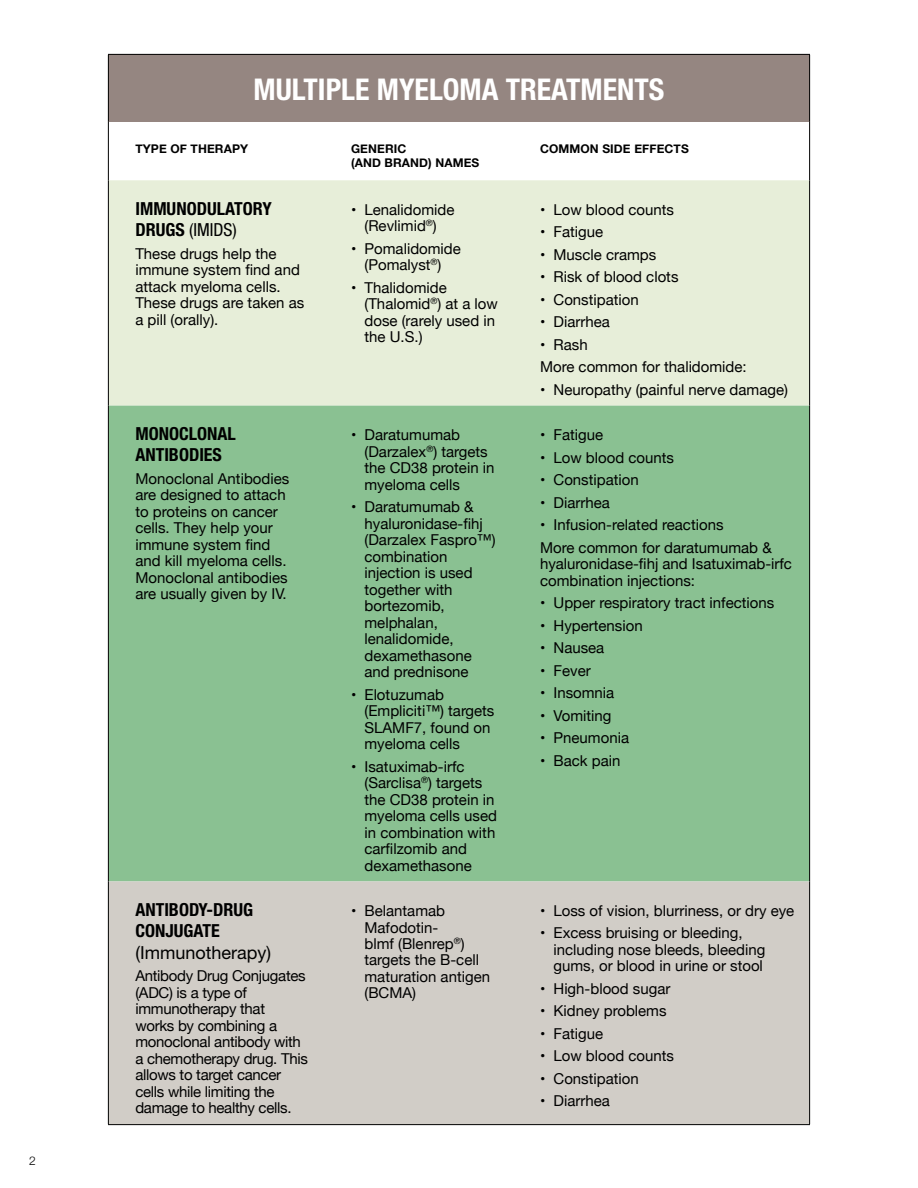
<style>
.page{position:relative;width:918px;height:1188px;background:#fff}
.page>*{position:absolute;margin:0;border:0;box-sizing:border-box;transform-origin:0 0}
.t1{font:700 condensed 30px "Helvetica Neue";color:#fff}
.t2{font:700 condensed 18px/21.6px "Helvetica Neue";color:#000}
.t3{font:18px "Helvetica Neue";color:#000}
.t4{font:15px/16.5px "Helvetica Neue";color:#000}
.t5{font:15px/16.5px "Helvetica Neue";letter-spacing:-.02em;color:#000}
.t6{font:700 12px/14.4px "Helvetica Neue";letter-spacing:.01em;color:#000}
.t7{font:300 12px "Helvetica Neue";color:#000}
.s1{font-weight:400}
</style>
<div class="page">
<div style="left:108px;top:54px;width:702px;height:68px;background:#958681"></div>
<div style="left:109px;top:180px;width:700px;height:226px;background:#e7eed9"></div>
<div style="left:109px;top:406px;width:700px;height:475px;background:#8ac192"></div>
<div style="left:109px;top:881px;width:700px;height:243px;background:#d1cdc7"></div>
<hr style="left:108px;top:54px;width:216px;height:1px;background:#000">
<hr style="left:108px;top:55px;width:1px;height:67px;background:#000">
<hr style="left:324px;top:54px;width:189px;height:1px;background:#000">
<hr style="left:513px;top:54px;width:297px;height:1px;background:#000">
<hr style="left:809px;top:55px;width:1px;height:67px;background:#000">
<hr style="left:108px;top:121px;width:1px;height:59px;background:#000">
<hr style="left:809px;top:121px;width:1px;height:59px;background:#000">
<hr style="left:108px;top:180px;width:1px;height:226px;background:#000">
<hr style="left:809px;top:180px;width:1px;height:226px;background:#000">
<hr style="left:108px;top:406px;width:1px;height:475px;background:#000">
<hr style="left:809px;top:406px;width:1px;height:475px;background:#000">
<hr style="left:108px;top:881px;width:1px;height:243px;background:#000">
<hr style="left:809px;top:881px;width:1px;height:243px;background:#000">
<hr style="left:108px;top:1124px;width:216px;height:1px;background:#000">
<hr style="left:324px;top:1124px;width:189px;height:1px;background:#000">
<hr style="left:513px;top:1124px;width:297px;height:1px;background:#000">
<p class="t7" style="left:29px;top:1151px;width:8px">2</p>
<h1 class="t1" style="left:254px;top:71px;width:412px">MULTIPLE MYELOMA TREATMENTS</h1>
<p class="t6" style="left:135px;top:142px;width:114px">TYPE OF THERAPY</p>
<p class="t6" style="left:351px;top:142px;width:130px">GENERIC<br>(AND BRAND) NAMES</p>
<p class="t6" style="left:540px;top:142px;width:150px">COMMON SIDE EFFECTS</p>
<p class="t2" style="left:135px;top:197px;width:138px">IMMUNODULATORY<br>DRUGS <span class="s1">(IMIDS)</span></p>
<p class="t4" style="left:135px;top:246px;width:170px">These drugs help the immune system find and attack myeloma cells.<br>These drugs are taken as a pill (orally).</p>
<p class="t4" style="left:540px;top:202px;width:136px">• Low blood counts</p>
<p class="t4" style="left:540px;top:225px;width:65px">• Fatigue</p>
<p class="t4" style="left:540px;top:247px;width:118px">• Muscle cramps</p>
<p class="t4" style="left:540px;top:270px;width:140px">• Risk of blood clots</p>
<p class="t4" style="left:540px;top:292px;width:100px">• Constipation</p>
<p class="t4" style="left:540px;top:315px;width:71px">• Diarrhea</p>
<p class="t4" style="left:540px;top:334px;width:208px;line-height:22.5px">• Rash<br>More common for thalidomide:</p>
<p class="t4" style="left:540px;top:382px;width:249px">• Neuropathy (painful nerve damage)</p>
<p class="t4" style="left:351px;top:202px;width:105px;text-align:center">• Lenalidomide (Revlimid<sup>®</sup>)</p>
<p class="t4" style="left:351px;top:241px;width:111px;text-align:center">• Pomalidomide (Pomalyst<sup>®</sup>)</p>
<p class="t4" style="left:365px;top:280px;width:135px;text-indent:-13px">• Thalidomide (Thalomid<sup>®</sup>) at a low dose (rarely used in the U.S.)</p>
<p class="t2" style="left:135px;top:422px;width:102px">MONOCLONAL<br>ANTIBODIES</p>
<p class="t4" style="left:135px;top:471px;width:155px">Monoclonal Antibodies are designed to attach to proteins on cancer cells. They help your immune system find and kill myeloma cells.<br>Monoclonal antibodies are usually given by IV.</p>
<p class="t2" style="left:135px;top:898px;width:119px">ANTIBODY-DRUG<br>CONJUGATE</p>
<p class="t3" style="left:135px;top:942px;width:137px">(Immunotherapy)</p>
<p class="t5" style="left:135px;top:969px;width:174px">Antibody Drug Conjugates (ADC) is a type of immunotherapy that<br>works by combining a monoclonal antibody with a chemotherapy drug. This allows to target cancer cells while limiting the damage to healthy cells.</p>
<p class="t4" style="left:365px;top:427px;width:132px;text-indent:-14px">• Daratumumab (Darzalex<sup>®</sup>) targets the CD38 protein in myeloma cells</p>
<p class="t4" style="left:365px;top:499px;width:133px;text-indent:-14px">• Daratumumab &amp; hyaluronidase-fihj (Darzalex Faspro™) combination injection is used together with bortezomib, melphalan, lenalidomide, dexamethasone and prednisone</p>
<p class="t4" style="left:365px;top:687px;width:131px;text-indent:-14px">• Elotuzumab (Empliciti™) targets<br>SLAMF7, found on myeloma cells</p>
<p class="t4" style="left:365px;top:759px;width:134px;text-indent:-14px">• Isatuximab-irfc (Sarclisa<sup>®</sup>) targets the CD38 protein in myeloma cells used in combination with carfilzomib and dexamethasone</p>
<p class="t4" style="left:540px;top:427px;width:65px">• Fatigue</p>
<p class="t4" style="left:540px;top:450px;width:136px">• Low blood counts</p>
<p class="t4" style="left:540px;top:472px;width:100px">• Constipation</p>
<p class="t4" style="left:540px;top:495px;width:71px">• Diarrhea</p>
<p class="t4" style="left:540px;top:514px;width:233px;line-height:22.5px">• Infusion-related reactions<br>More common for daratumumab &amp;</p>
<p class="t4" style="left:540px;top:556px;width:253px">hyaluronidase-fihj and Isatuximab-irfc combination injections:</p>
<p class="t4" style="left:540px;top:595px;width:236px">• Upper respiratory tract infections</p>
<p class="t4" style="left:540px;top:618px;width:104px">• Hypertension</p>
<p class="t4" style="left:540px;top:640px;width:66px">• Nausea</p>
<p class="t4" style="left:540px;top:663px;width:52px">• Fever</p>
<p class="t4" style="left:540px;top:685px;width:76px">• Insomnia</p>
<p class="t4" style="left:540px;top:708px;width:73px">• Vomiting</p>
<p class="t4" style="left:540px;top:730px;width:91px">• Pneumonia</p>
<p class="t4" style="left:540px;top:753px;width:82px">• Back pain</p>
<p class="t4" style="left:365px;top:903px;width:127px;text-indent:-14px">• Belantamab<br>Mafodotin-<br>blmf (Blenrep<sup>®</sup>) targets the B-cell maturation antigen (BCMA)</p>
<p class="t4" style="left:540px;top:903px;width:256px">• Loss of vision, blurriness, or dry eye</p>
<p class="t4" style="left:554px;top:926px;width:213px;text-indent:-14px">• Excess bruising or bleeding, including nose bleeds, bleeding gums, or blood in urine or stool</p>
<p class="t4" style="left:540px;top:981px;width:132px">• High-blood sugar</p>
<p class="t4" style="left:540px;top:1004px;width:128px">• Kidney problems</p>
<p class="t4" style="left:540px;top:1026px;width:65px">• Fatigue</p>
<p class="t4" style="left:540px;top:1049px;width:136px">• Low blood counts</p>
<p class="t4" style="left:540px;top:1071px;width:100px">• Constipation</p>
<p class="t4" style="left:540px;top:1094px;width:71px">• Diarrhea</p>
</div>
